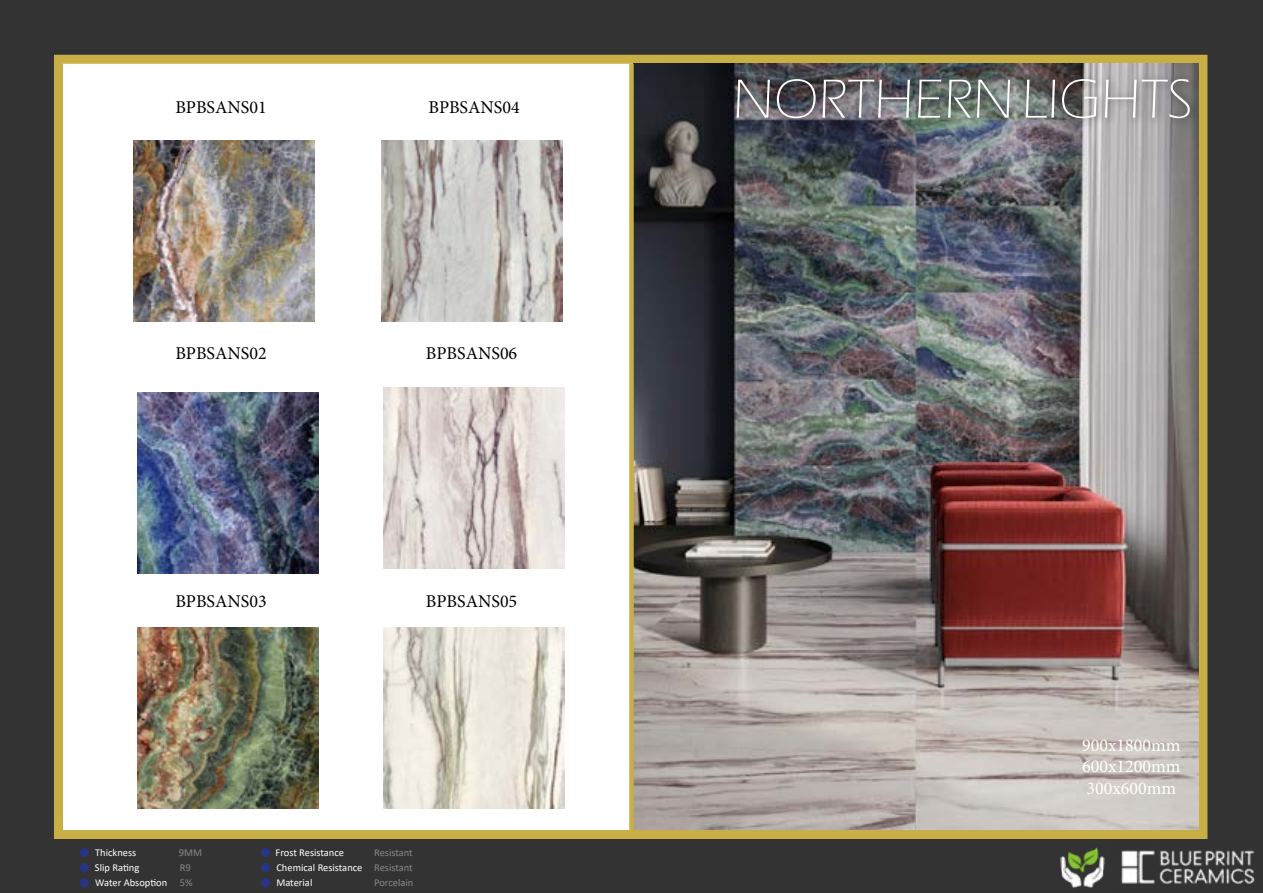
<style>
.page{position:relative;width:1263px;height:893px;background:#333}
.page>*{position:absolute;margin:0;border:0;box-sizing:border-box;transform-origin:0 0}
.t1{font:300 57px "Eras ITC";color:#fff}
.t2{font:18px "Minion Pro";color:#000}
.t3{font:18px/21.6px "Minion Pro";color:#fffffc;text-align:justify}
.t4{font:10.5px/15.1px "Calibri";color:#fff}
.t5{font:10.5px/15.1px "Calibri";color:#878787}
</style>
<div class="page">
<div style="left:54px;top:55px;width:1153px;height:784px;background:#fff;border:9px solid #c7af46"></div>
<img style="left:634px;top:64px;width:564px;height:766px">
<div style="left:629px;top:64px;width:5px;height:775px;background:#c7af46"></div>
<div style="left:729px;top:73px;width:469px;height:54px;background:#000;opacity:.47"></div>
<img style="left:1121px;top:850px;width:134px;height:34px">
<div style="left:80px;top:848px;width:9px;height:9px;background:#283583;border-radius:50%"></div>
<div style="left:261px;top:863px;width:9px;height:9px;background:#283583;border-radius:50%"></div>
<div style="left:261px;top:848px;width:9px;height:9px;background:#283583;border-radius:50%"></div>
<div style="left:80px;top:863px;width:9px;height:9px;background:#283583;border-radius:50%"></div>
<div style="left:80px;top:878px;width:9px;height:9px;background:#283583;border-radius:50%"></div>
<div style="left:261px;top:878px;width:9px;height:9px;background:#283583;border-radius:50%"></div>
<img style="left:1061px;top:847px;width:43px;height:41px">
<img style="left:133px;top:140px;width:181px;height:181px">
<img style="left:381px;top:140px;width:181px;height:181px">
<img style="left:138px;top:393px;width:181px;height:180px">
<img style="left:138px;top:628px;width:181px;height:181px">
<img style="left:383px;top:628px;width:181px;height:181px">
<img style="left:384px;top:388px;width:180px;height:181px">
<h2 class="t2" style="left:175px;top:95px;width:93px">BPBSANS01</h2>
<h2 class="t2" style="left:428px;top:95px;width:93px">BPBSANS04</h2>
<h2 class="t2" style="left:175px;top:341px;width:93px">BPBSANS02</h2>
<h2 class="t2" style="left:426px;top:341px;width:93px">BPBSANS06</h2>
<h2 class="t2" style="left:175px;top:589px;width:93px">BPBSANS03</h2>
<h2 class="t2" style="left:426px;top:589px;width:93px">BPBSANS05</h2>
<p class="t4" style="left:95px;top:844px;width:74px">Thickness<br>Slip Rating<br>Water Absoption</p>
<p class="t4" style="left:276px;top:844px;width:88px">Frost Resistance<br>Chemical Resistance</p>
<p class="t5" style="left:179px;top:844px;width:25px">9MM<br>R9<br>5%</p>
<p class="t5" style="left:374px;top:844px;width:40px">Resistant<br>Resistant</p>
<p class="t4" style="left:276px;top:875px;width:38px">Material</p>
<p class="t5" style="left:374px;top:875px;width:41px">Porcelain</p>
<h1 class="t1" style="left:732px;top:67px;width:462px">NORTHERN LIGHTS</h1>
<h2 class="t3" style="left:1082px;top:734px;width:100px">900x1800mm 600x1200mm 300x600mm</h2>
</div>
